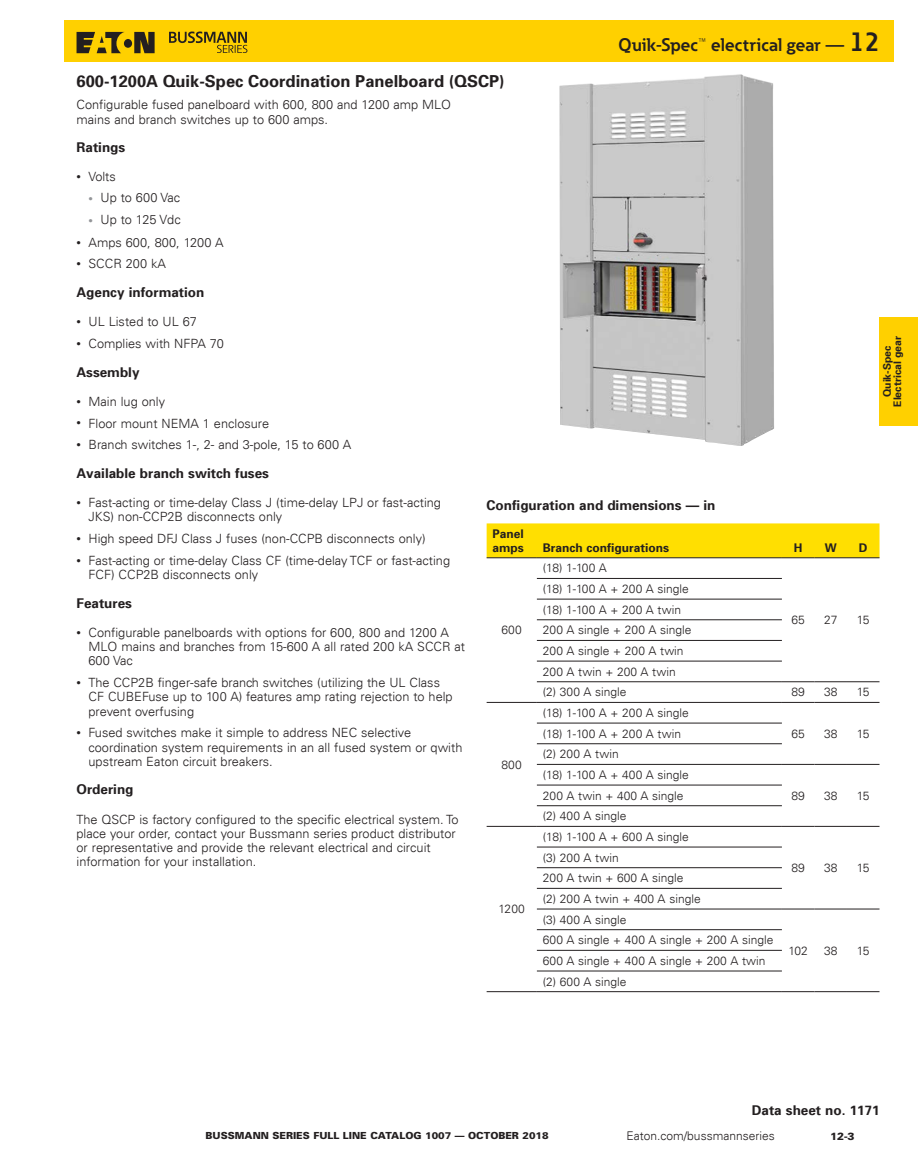
<style>
.page{position:relative;width:918px;height:1175px;background:#fff}
.page>*{position:absolute;margin:0;border:0;box-sizing:border-box;transform-origin:0 0}
.t1{font:700 18px "Eaton";color:#231f20}
.t2{font:700 16.5px "Univers";color:#231f20}
.t3{font:700 13.5px "Univers 65";color:#231f20}
.t4{font:300 12.75px/14.2px "Univers LT";color:#231f20}
.t5{font:300 12px/20.7px "Univers LT";color:#231f20}
.t6{font:700 12px/13.5px "Univers 65";color:#231f20}
.t7{font:700 10.5px/10.5px "Univers 65";color:#231f20;text-align:center}
.t8{font:900 10.5px "Univers";color:#231f20}
.t9{font:900 9.75px "Univers";color:#231f20}
.s1{font-size:27px}
.s2{font-size:9px}
.s3{font-size:9px;color:#939598}
</style>
<div class="page">
<div style="left:65px;top:20px;width:829px;height:42px;background:#ffd000"></div>
<svg style="left:77px;top:32px;width:78px;height:21px"></svg>
<svg style="left:169px;top:32px;width:78px;height:21px"></svg>
<div style="left:880px;top:317px;width:38px;height:108px;background:#ffd000"></div>
<img style="left:559px;top:74px;width:215px;height:372px">
<div style="left:487px;top:523px;width:393px;height:34px;background:#ffdf01"></div>
<hr style="left:487px;top:557px;width:50px;height:1px;background:#231f20">
<hr style="left:537px;top:557px;width:245px;height:1px;background:#231f20">
<hr style="left:782px;top:557px;width:32px;height:1px;background:#231f20">
<hr style="left:814px;top:557px;width:33px;height:1px;background:#231f20">
<hr style="left:847px;top:557px;width:33px;height:1px;background:#231f20">
<hr style="left:537px;top:578px;width:245px;height:1px;background:#231f20">
<hr style="left:537px;top:598px;width:245px;height:1px;background:#231f20">
<hr style="left:537px;top:619px;width:245px;height:1px;background:#231f20">
<hr style="left:537px;top:640px;width:245px;height:1px;background:#231f20">
<hr style="left:537px;top:660px;width:245px;height:1px;background:#231f20">
<hr style="left:537px;top:681px;width:245px;height:1px;background:#231f20">
<hr style="left:782px;top:681px;width:32px;height:1px;background:#231f20">
<hr style="left:814px;top:681px;width:33px;height:1px;background:#231f20">
<hr style="left:847px;top:681px;width:33px;height:1px;background:#231f20">
<hr style="left:487px;top:702px;width:50px;height:1px;background:#231f20">
<hr style="left:537px;top:702px;width:245px;height:1px;background:#231f20">
<hr style="left:782px;top:702px;width:32px;height:1px;background:#231f20">
<hr style="left:814px;top:702px;width:33px;height:1px;background:#231f20">
<hr style="left:847px;top:702px;width:33px;height:1px;background:#231f20">
<hr style="left:537px;top:722px;width:245px;height:1px;background:#231f20">
<hr style="left:537px;top:743px;width:245px;height:1px;background:#231f20">
<hr style="left:537px;top:764px;width:245px;height:1px;background:#231f20">
<hr style="left:782px;top:764px;width:32px;height:1px;background:#231f20">
<hr style="left:814px;top:764px;width:33px;height:1px;background:#231f20">
<hr style="left:847px;top:764px;width:33px;height:1px;background:#231f20">
<hr style="left:537px;top:784px;width:245px;height:1px;background:#231f20">
<hr style="left:537px;top:805px;width:245px;height:1px;background:#231f20">
<hr style="left:487px;top:826px;width:50px;height:1px;background:#231f20">
<hr style="left:537px;top:826px;width:245px;height:1px;background:#231f20">
<hr style="left:782px;top:826px;width:32px;height:1px;background:#231f20">
<hr style="left:814px;top:826px;width:33px;height:1px;background:#231f20">
<hr style="left:847px;top:826px;width:33px;height:1px;background:#231f20">
<hr style="left:537px;top:846px;width:245px;height:1px;background:#231f20">
<hr style="left:537px;top:867px;width:245px;height:1px;background:#231f20">
<hr style="left:537px;top:888px;width:245px;height:1px;background:#231f20">
<hr style="left:537px;top:908px;width:245px;height:1px;background:#231f20">
<hr style="left:782px;top:908px;width:32px;height:1px;background:#231f20">
<hr style="left:814px;top:908px;width:33px;height:1px;background:#231f20">
<hr style="left:847px;top:908px;width:33px;height:1px;background:#231f20">
<hr style="left:537px;top:929px;width:245px;height:1px;background:#231f20">
<hr style="left:537px;top:950px;width:245px;height:1px;background:#231f20">
<hr style="left:537px;top:970px;width:245px;height:1px;background:#231f20">
<hr style="left:487px;top:991px;width:50px;height:1px;background:#231f20">
<hr style="left:537px;top:991px;width:245px;height:1px;background:#231f20">
<hr style="left:782px;top:991px;width:32px;height:1px;background:#231f20">
<hr style="left:814px;top:991px;width:33px;height:1px;background:#231f20">
<hr style="left:847px;top:991px;width:33px;height:1px;background:#231f20">
<p class="t2" style="left:77px;top:70px;width:430px">600-1200A Quik-Spec Coordination Panelboard (QSCP)</p>
<h1 class="t1" style="left:619px;top:34px;width:263px">Quik-Spec™ electrical gear — <span class="s1">12</span></h1>
<p class="t4" style="left:77px;top:98px;width:376px">Configurable fused panelboard with 600, 800 and 1200 amp MLO mains and branch switches up to 600 amps.</p>
<p class="t3" style="left:77px;top:139px;width:50px">Ratings</p>
<p class="t4" style="left:77px;top:170px;width:41px"><span class="s2">•</span> Volts</p>
<p class="t4" style="left:89px;top:190px;width:93px"><span class="s3">•</span> Up to 600 Vac</p>
<p class="t4" style="left:89px;top:212px;width:94px"><span class="s3">•</span> Up to 125 Vdc</p>
<p class="t4" style="left:77px;top:235px;width:149px"><span class="s2">•</span> Amps 600, 800, 1200 A</p>
<p class="t4" style="left:77px;top:257px;width:91px"><span class="s2">•</span> SCCR 200 kA</p>
<p class="t3" style="left:77px;top:283px;width:129px">Agency information</p>
<p class="t4" style="left:77px;top:314px;width:122px"><span class="s2">•</span> UL Listed to UL 67</p>
<p class="t4" style="left:77px;top:336px;width:149px"><span class="s2">•</span> Complies with NFPA 70</p>
<p class="t3" style="left:77px;top:363px;width:65px">Assembly</p>
<p class="t4" style="left:77px;top:394px;width:90px"><span class="s2">•</span> Main lug only</p>
<p class="t4" style="left:77px;top:416px;width:194px"><span class="s2">•</span> Floor mount NEMA 1 enclosure</p>
<p class="t4" style="left:77px;top:437px;width:276px"><span class="s2">•</span> Branch switches 1-, 2- and 3-pole, 15 to 600 A</p>
<p class="t3" style="left:77px;top:464px;width:194px">Available branch switch fuses</p>
<p class="t4" style="left:89px;top:495px;width:354px;text-indent:-12px"><span class="s2">•</span> Fast-acting or time-delay Class J (time-delay LPJ or fast-acting<br>JKS) non-CCP2B disconnects only</p>
<p class="t4" style="left:77px;top:531px;width:351px"><span class="s2">•</span> High speed DFJ Class J fuses (non-CCPB disconnects only)</p>
<p class="t4" style="left:89px;top:553px;width:363px;text-indent:-12px"><span class="s2">•</span> Fast-acting or time-delay Class CF (time-delay TCF or fast-acting<br>FCF) CCP2B disconnects only</p>
<p class="t3" style="left:77px;top:594px;width:57px">Features</p>
<p class="t4" style="left:89px;top:625px;width:378px;text-indent:-12px"><span class="s2">•</span> Configurable panelboards with options for 600, 800 and 1200 A<br>MLO mains and branches from 15-600 A all rated 200 kA SCCR at<br>600 Vac</p>
<p class="t4" style="left:89px;top:675px;width:366px;text-indent:-12px"><span class="s2">•</span> The CCP2B finger-safe branch switches (utilizing the UL Class<br>CF CUBEFuse up to 100 A) features amp rating rejection to help prevent overfusing</p>
<p class="t4" style="left:89px;top:725px;width:375px;text-indent:-12px"><span class="s2">•</span> Fused switches make it simple to address NEC selective coordination system requirements in an all fused system or qwith upstream Eaton circuit breakers.</p>
<p class="t3" style="left:77px;top:781px;width:59px">Ordering</p>
<p class="t4" style="left:77px;top:812px;width:384px">The QSCP is factory configured to the specific electrical system. To place your order, contact your Bussmann series product distributor or representative and provide the relevant electrical and circuit information for your installation.</p>
<p class="t7" style="left:881px;top:407px;width:72px;rotate:-90deg">Quik-Spec<br>Electrical gear</p>
<p class="t3" style="left:487px;top:496px;width:230px">Configuration and dimensions — in</p>
<p class="t6" style="left:493px;top:527px;width:33px">Panel amps</p>
<p class="t6" style="left:543px;top:540px;width:128px">Branch configurations</p>
<p class="t6" style="left:794px;top:540px;width:10px">H</p>
<p class="t6" style="left:825px;top:540px;width:13px">W</p>
<p class="t6" style="left:859px;top:540px;width:10px">D</p>
<p class="t5" style="left:502px;top:620px;width:22px">600</p>
<p class="t5" style="left:502px;top:754px;width:22px">800</p>
<p class="t5" style="left:499px;top:898px;width:28px">1200</p>
<p class="t5" style="left:543px;top:558px;width:66px">(18) 1-100 A</p>
<p class="t5" style="left:543px;top:578px;width:150px">(18) 1-100 A + 200 A single (18) 1-100 A + 200 A twin<br>200 A single + 200 A single<br>200 A single + 200 A twin<br>200 A twin + 200 A twin (2) 300 A single</p>
<p class="t5" style="left:543px;top:702px;width:147px">(18) 1-100 A + 200 A single (18) 1-100 A + 200 A twin</p>
<p class="t5" style="left:543px;top:743px;width:147px">(2) 200 A twin<br>(18) 1-100 A + 400 A single<br>200 A twin + 400 A single</p>
<p class="t5" style="left:543px;top:805px;width:85px">(2) 400 A single</p>
<p class="t5" style="left:543px;top:826px;width:147px">(18) 1-100 A + 600 A single</p>
<p class="t5" style="left:543px;top:847px;width:159px">(3) 200 A twin<br>200 A twin + 600 A single<br>(2) 200 A twin + 400 A single (3) 400 A single</p>
<p class="t5" style="left:543px;top:929px;width:232px">600 A single + 400 A single + 200 A single<br>600 A single + 400 A single + 200 A twin (2) 600 A single</p>
<p class="t5" style="left:792px;top:609px;width:15px">65</p>
<p class="t5" style="left:824px;top:609px;width:15px">27</p>
<p class="t5" style="left:857px;top:609px;width:14px">15</p>
<p class="t5" style="left:792px;top:682px;width:15px">89</p>
<p class="t5" style="left:824px;top:682px;width:15px">38</p>
<p class="t5" style="left:857px;top:682px;width:14px">15</p>
<p class="t5" style="left:792px;top:723px;width:15px">65</p>
<p class="t5" style="left:824px;top:723px;width:15px">38</p>
<p class="t5" style="left:857px;top:723px;width:14px">15</p>
<p class="t5" style="left:792px;top:785px;width:15px">89</p>
<p class="t5" style="left:824px;top:785px;width:15px">38</p>
<p class="t5" style="left:857px;top:785px;width:14px">15</p>
<p class="t5" style="left:792px;top:857px;width:15px">89</p>
<p class="t5" style="left:824px;top:857px;width:15px">38</p>
<p class="t5" style="left:857px;top:857px;width:14px">15</p>
<p class="t5" style="left:789px;top:940px;width:21px">102</p>
<p class="t5" style="left:824px;top:940px;width:15px">38</p>
<p class="t5" style="left:857px;top:940px;width:14px">15</p>
<p class="t3" style="left:752px;top:1101px;width:129px">Data sheet no. 1171</p>
<p class="t9" style="left:206px;top:1129px;width:345px">BUSSMANN SERIES FULL LINE CATALOG 1007 — OCTOBER 2018</p>
<p class="t5" style="left:627px;top:1125px;width:150px">Eaton.com/bussmannseries</p>
<p class="t8" style="left:830px;top:1129px;width:26px">12-3</p>
</div>
